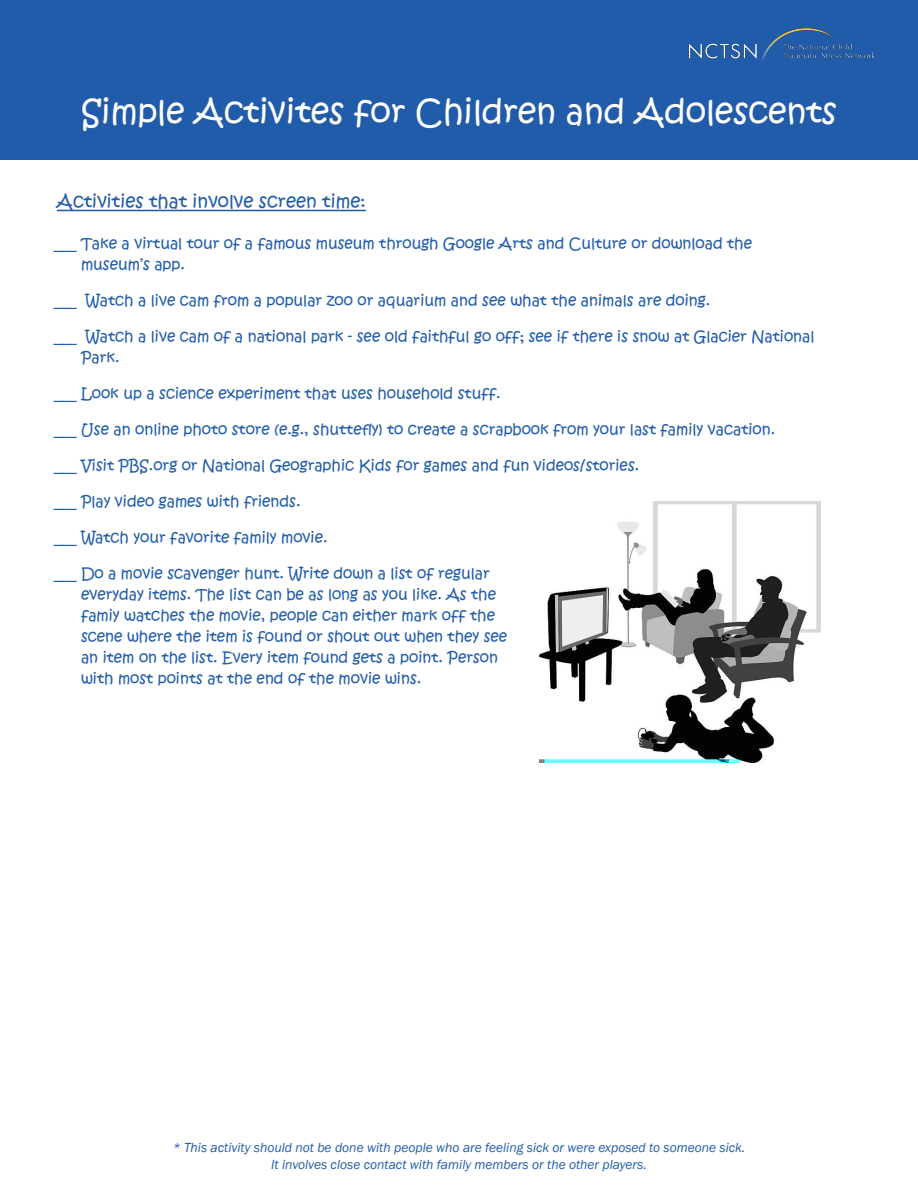
<style>
.page{position:relative;width:918px;height:1188px;background:#fff}
.page>*{position:absolute;margin:0;border:0;box-sizing:border-box;transform-origin:0 0}
.t1{font:33px "Kristen ITC";color:#fff}
.t2{font:18px "Kristen ITC";color:#215cab}
.t3{font:15px/21px "Kristen ITC";color:#215cab}
.t4{font:italic 13.5px/16.5px "Franklin Gothic";color:#215cab;text-align:center}
</style>
<div class="page">
<div style="left:0;top:0;width:918px;height:160px;background:#215cab"></div>
<img style="left:688px;top:28px;width:188px;height:33px">
<hr style="left:57px;top:210px;width:309px;height:1px;background:#215cab">
<img style="left:539px;top:502px;width:281px;height:261px">
<h1 class="t1" style="left:81px;top:90px;width:757px">Simple Activites for Children and Adolescents</h1>
<p class="t2" style="left:57px;top:190px;width:310px">Activities that involve screen time:</p>
<p class="t3" style="left:81px;top:233px;width:673px;text-indent:-27px">___ Take a virtual tour of a famous museum through Google Arts and Culture or download the museum’s app.</p>
<p class="t3" style="left:54px;top:290px;width:658px">___ Watch a live cam from a popular zoo or aquarium and see what the animals are doing.</p>
<p class="t3" style="left:81px;top:326px;width:735px;text-indent:-27px">___ Watch a live cam of a national park - see old faithful go off; see if there is snow at Glacier National<br>Park.</p>
<p class="t3" style="left:54px;top:383px;width:448px">___ Look up a science experiment that uses household stuff.</p>
<p class="t3" style="left:54px;top:419px;width:723px">___ Use an online photo store (e.g., shuttefly) to create a scrapbook from your last family vacation.</p>
<p class="t3" style="left:54px;top:455px;width:587px">___ Visit PBS.org or National Geographic Kids for games and fun videos/stories.</p>
<p class="t3" style="left:54px;top:491px;width:248px">___ Play video games with friends.</p>
<p class="t3" style="left:54px;top:527px;width:275px">___ Watch your favorite family movie.</p>
<p class="t3" style="left:81px;top:563px;width:428px;text-indent:-27px">___ Do a movie scavenger hunt. Write down a list of regular everyday items. The list can be as long as you like. As the famiy watches the movie, people can either mark off the scene where the item is found or shout out when they see an item on the list. Every item found gets a point. Person with most points at the end of the movie wins.</p>
<p class="t4" style="left:173px;top:1140px;width:574px">* This activity should not be done with people who are feeling sick or were exposed to someone sick.<br>It involves close contact with family members or the other players.</p>
</div>
